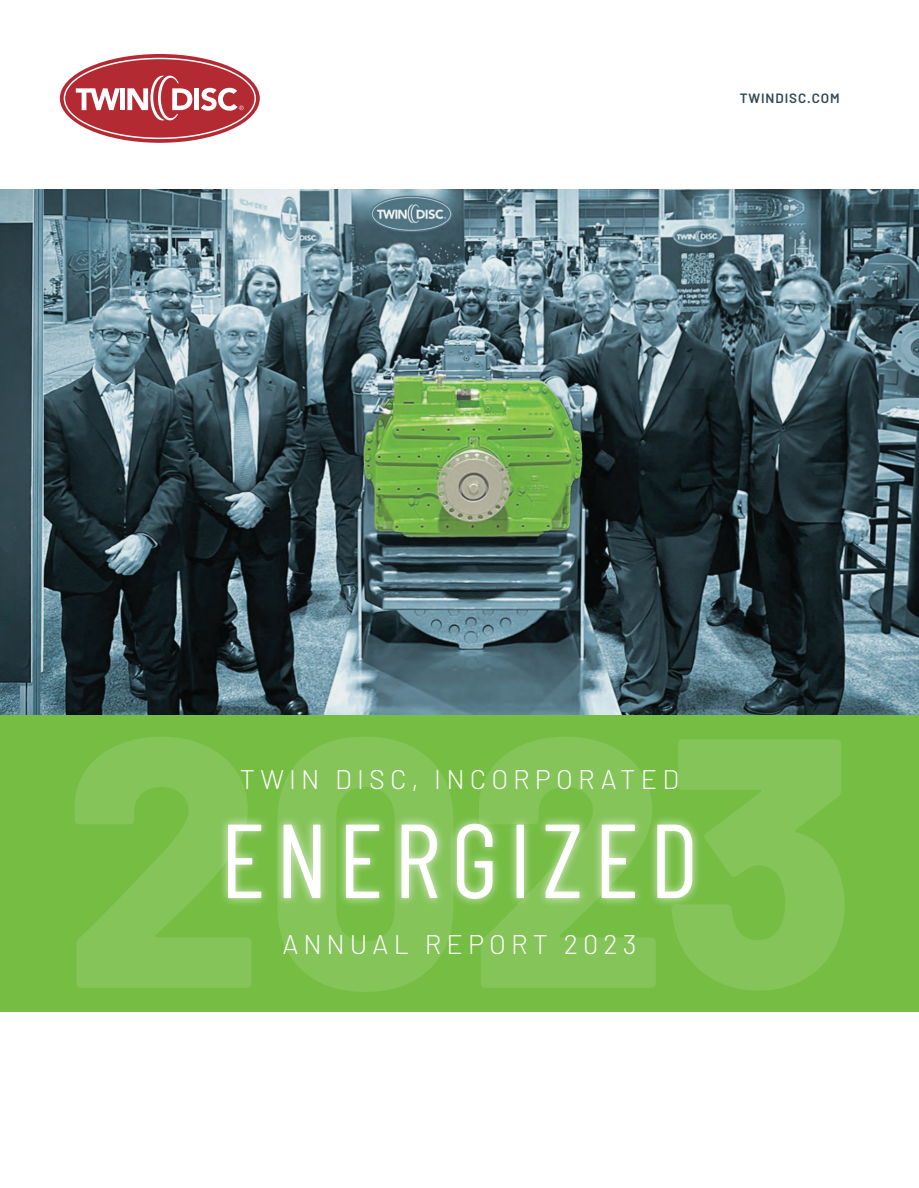
<style>
.page{position:relative;width:919px;height:1188px;background:#fff}
.page>*{position:absolute;margin:0;border:0;box-sizing:border-box;transform-origin:0 0}
.t1{font:800 354.75px "Barlow";color:#fff}
._50_Header_black_Titillium_Web{font:105px "Barlow Condensed";letter-spacing:.1em;color:#fff}
.t2{font:300 27px "Barlow";letter-spacing:.19em;color:#fff}
.t3{font:600 13.5px "Barlow";letter-spacing:.07em;color:#314952}
</style>
<div class="page">
<img style="left:0;top:189px;width:918px;height:527px">
<svg style="left:60px;top:54px;width:200px;height:89px"></svg>
<svg style="left:64px;top:58px;width:192px;height:81px"></svg>
<div style="left:0;top:716px;width:918px;height:296px;background:#75bd43"></div>
<div style="left:218px;top:814px;width:484px;height:94px;background:#fff;opacity:.75"></div>
<p class="t3" style="left:739px;top:90px;width:102px">TWINDISC.COM</p>
<h1 class="t1" style="left:62px;top:595px;width:795px">2023</h1>
<p class="t2" style="left:240px;top:763px;width:440px">TWIN DISC, INCORPORATED</p>
<p class="_50_Header_black_Titillium_Web" style="left:220px;top:785px;width:479px">ENERGIZED</p>
<p class="t2" style="left:282px;top:928px;width:355px">ANNUAL REPORT 2023</p>
</div>
